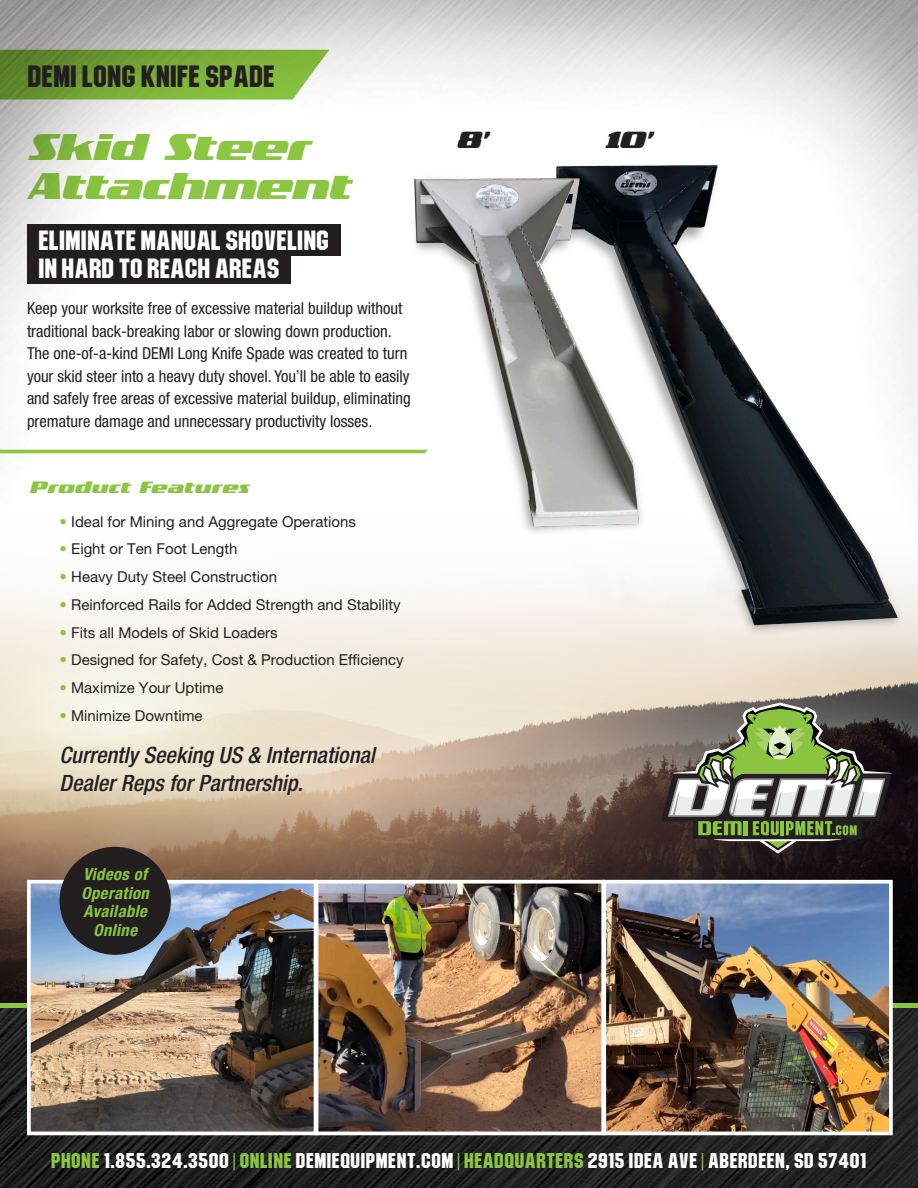
<style>
.page{position:relative;width:918px;height:1188px;background:#fff}
.page>*{position:absolute;margin:0;border:0;box-sizing:border-box;transform-origin:0 0}
.t1{font:italic 900 40.5px/38.7px "Trade Marker OT";color:#8ac641}
.t2{font:27px "Machine";letter-spacing:-.02em;color:#231f20}
.t3{font:italic 900 25.5px "Trade Marker OT";color:#231f20}
.t4{font:24.45px/27.2px "Machine";letter-spacing:-.02em;color:#fff}
.t5{font:italic 500 condensed 22.5px/28.5px "Helvetica Neue LT Pro";color:#231f20}
.t6{font:18.75px "Machine";color:#fff}
.t7{font:italic 900 18px "Trade Marker OT";letter-spacing:.025em;color:#8ac641}
.t8{font:italic 700 condensed 16.65px/18.5px "Helvetica Neue LT Pro";letter-spacing:.025em;color:#8ac641;text-align:center}
.t9{font:condensed 16.5px/22.5px "Helvetica Neue LT Pro";color:#231f20}
.t10{font:15px "Helvetica Neue LT Pro";color:#231f20}
.s1{color:#8ac641}
</style>
<div class="page">
<img style="left:0;top:676px;width:918px;height:512px">
<img style="left:0;top:0;width:918px;height:676px">
<img style="left:393px;top:117px;width:522px;height:553px">
<svg style="left:0;top:772px;width:918px;height:231px;background:#87705e"></svg>
<div style="left:0;top:1003px;width:918px;height:5px;background:#8ac641"></div>
<img style="left:32px;top:885px;width:856px;height:245px">
<div style="left:27px;top:880px;width:290px;height:255px;border:4px solid #fff"></div>
<div style="left:602px;top:880px;width:291px;height:255px;border:4px solid #fff"></div>
<div style="left:315px;top:880px;width:290px;height:255px;border:4px solid #fff"></div>
<svg style="left:0;top:50px;width:329px;height:50px;background:#7caa42"></svg>
<svg style="left:661px;top:703px;width:231px;height:151px;background:#70765f"></svg>
<div style="left:27px;top:225px;width:313px;height:31px;background:#231f20"></div>
<div style="left:27px;top:254px;width:264px;height:30px;background:#231f20"></div>
<svg style="left:0;top:450px;width:428px;height:3px"></svg>
<div style="left:60px;top:847px;width:111px;height:108px;background:#231f20;border-radius:50%"></div>
<p class="t2" style="left:27px;top:58px;width:250px">DEMI LONG KNIFE SPADE</p>
<h1 class="t1" style="left:27px;top:127px;width:324px">Skid Steer<br>Attachment</h1>
<h3 class="t3" style="left:456px;top:125px;width:33px">8'</h3>
<h3 class="t3" style="left:604px;top:125px;width:49px">10'</h3>
<p class="t4" style="left:38px;top:227px;width:293px">ELIMINATE MANUAL SHOVELING<br>IN HARD TO REACH AREAS</p>
<p class="t9" style="left:27px;top:297px;width:385px">Keep your worksite free of excessive material buildup without traditional back-breaking labor or slowing down production.<br>The one-of-a-kind DEMI Long Knife Spade was created to turn your skid steer into a heavy duty shovel. You’ll be able to easily and safely free areas of excessive material buildup, eliminating premature damage and unnecessary productivity losses.</p>
<p class="t7" style="left:30px;top:477px;width:221px">Product Features</p>
<p class="t10" style="left:60px;top:512px;width:298px"><span class="s1">•</span> Ideal for Mining and Aggregate Operations</p>
<p class="t10" style="left:60px;top:540px;width:180px"><span class="s1">•</span> Eight or Ten Foot Length</p>
<p class="t10" style="left:60px;top:568px;width:219px"><span class="s1">•</span> Heavy Duty Steel Construction</p>
<p class="t10" style="left:60px;top:596px;width:343px"><span class="s1">•</span> Reinforced Rails for Added Strength and Stability</p>
<p class="t10" style="left:60px;top:623px;width:220px"><span class="s1">•</span> Fits all Models of Skid Loaders</p>
<p class="t10" style="left:60px;top:651px;width:346px"><span class="s1">•</span> Designed for Safety, Cost &amp; Production Efficiency</p>
<p class="t10" style="left:60px;top:679px;width:165px"><span class="s1">•</span> Maximize Your Uptime</p>
<p class="t10" style="left:60px;top:707px;width:145px"><span class="s1">•</span> Minimize Downtime</p>
<p class="t5" style="left:60px;top:741px;width:317px">Currently Seeking US &amp; International<br>Dealer Reps for Partnership.</p>
<p class="t8" style="left:81px;top:865px;width:69px">Videos of<br>Operation<br>Available<br>Online</p>
<p class="t6" style="left:51px;top:1148px;width:817px"><span class="s1">PHONE</span> 1.855.324.3500 <span class="s1">| ONLINE</span> DEMIEQUIPMENT.COM <span class="s1">| HEADQUARTERS</span> 2915 IDEA AVE <span class="s1">|</span> ABERDEEN, SD 57401</p>
</div>
